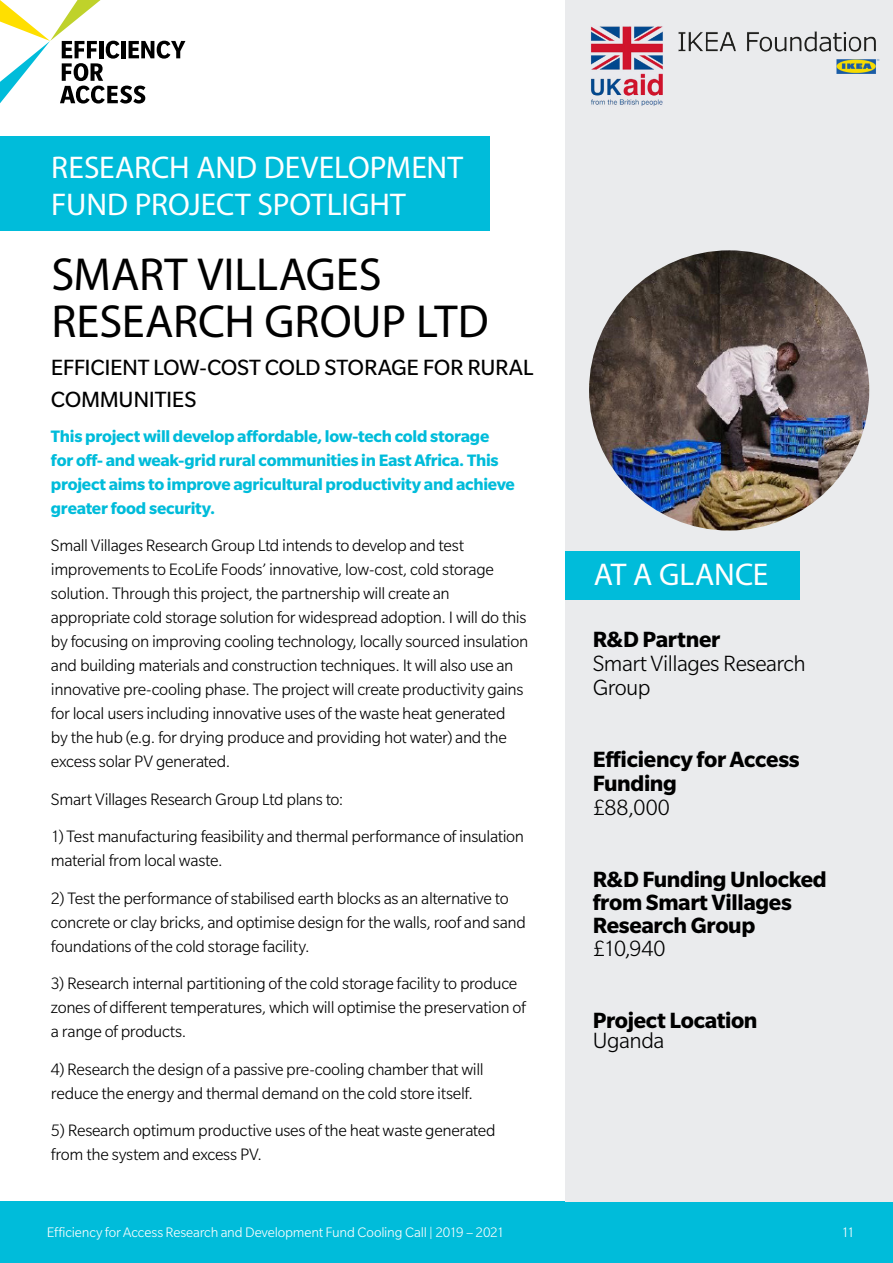
<style>
.page{position:relative;width:893px;height:1263px;background:#fff}
.page>*{position:absolute;margin:0;border:0;box-sizing:border-box;transform-origin:0 0}
.t1{font:46.5px/46.5px "Myriad Pro";color:#000}
.t2{font:31.5px/37.5px "Myriad Pro";color:#fff}
.t3{font:700 24px/22.8px "Slate Std";letter-spacing:-.015em;color:#000}
.t4{font:24px/31.5px "Slate Std";letter-spacing:-.015em;color:#000}
.t5{font:300 24px/23.9px "Slate Std";letter-spacing:-.02em;color:#000}
.t6{font:300 18px/24px "Slate Std";letter-spacing:-.02em;color:#000}
.t7{font:700 18px/24px "Slate Std";letter-spacing:-.015em;color:#00bcda}
.t8{font:300 15px "Slate Std";letter-spacing:-.01em;color:#fff}
</style>
<div class="page">
<div style="left:0;top:1202px;width:893px;height:61px;background:#00bcda"></div>
<div style="left:565px;top:0;width:328px;height:1202px;background:#eaebed"></div>
<img style="left:589px;top:250px;width:280px;height:280px;border-radius:140px">
<div style="left:565px;top:552px;width:235px;height:48px;background:#00bcda"></div>
<div style="left:0;top:137px;width:490px;height:94px;background:#00bcda"></div>
<svg style="left:0;top:0;width:185px;height:104px"></svg>
<img style="left:591px;top:26px;width:72px;height:80px">
<img style="left:678px;top:31px;width:202px;height:43px">
<h2 class="t2" style="left:51px;top:148px;width:413px">RESEARCH AND DEVELOPMENT<br>FUND PROJECT SPOTLIGHT</h2>
<h1 class="t1" style="left:51px;top:251px;width:439px">SMART VILLAGES<br>RESEARCH GROUP LTD</h1>
<h3 class="t4" style="left:51px;top:351px;width:484px">EFFICIENT LOW-COST COLD STORAGE FOR RURAL<br>COMMUNITIES</h3>
<p class="t7" style="left:51px;top:424px;width:465px">This project will develop affordable, low-tech cold storage for off- and weak-grid rural communities in East Africa. This project aims to improve agricultural productivity and achieve greater food security.</p>
<p class="t6" style="left:51px;top:533px;width:479px">Small Villages Research Group Ltd intends to develop and test improvements to EcoLife Foods’ innovative, low-cost, cold storage solution. Through this project, the partnership will create an appropriate cold storage solution for widespread adoption. I will do this by focusing on improving cooling technology, locally sourced insulation and building materials and construction techniques. It will also use an innovative pre-cooling phase. The project will create productivity gains for local users including innovative uses of the waste heat generated<br>by the hub (e.g. for drying produce and providing hot water) and the excess solar PV generated.</p>
<p class="t6" style="left:51px;top:787px;width:294px">Smart Villages Research Group Ltd plans to:</p>
<p class="t6" style="left:51px;top:824px;width:475px">1) Test manufacturing feasibility and thermal performance of insulation material from local waste.</p>
<p class="t6" style="left:51px;top:886px;width:477px">2) Test the performance of stabilised earth blocks as an alternative to concrete or clay bricks, and optimise design for the walls, roof and sand foundations of the cold storage facility.</p>
<p class="t6" style="left:51px;top:971px;width:476px">3) Research internal partitioning of the cold storage facility to produce zones of different temperatures, which will optimise the preservation of a range of products.</p>
<p class="t6" style="left:51px;top:1057px;width:434px">4) Research the design of a passive pre-cooling chamber that will reduce the energy and thermal demand on the cold store itself.</p>
<p class="t6" style="left:51px;top:1118px;width:446px">5) Research optimum productive uses of the heat waste generated from the system and excess PV.</p>
<h2 class="t2" style="left:594px;top:556px;width:176px">AT A GLANCE</h2>
<h3 class="t3" style="left:593px;top:628px;width:129px">R&amp;D Partner</h3>
<h3 class="t5" style="left:593px;top:652px;width:215px">Smart Villages Research<br>Group</h3>
<h3 class="t3" style="left:593px;top:747px;width:208px;line-height:23.9px">Efficiency for Access<br>Funding</h3>
<h3 class="t5" style="left:593px;top:796px;width:79px">£88,000</h3>
<h3 class="t3" style="left:593px;top:868px;width:235px">R&amp;D Funding Unlocked from Smart Villages<br>Research Group</h3>
<h3 class="t5" style="left:593px;top:936px;width:74px">£10,940</h3>
<h3 class="t3" style="left:593px;top:1008px;width:166px">Project Location</h3>
<h3 class="t5" style="left:593px;top:1028px;width:73px">Uganda</h3>
<p class="t8" style="left:47px;top:1224px;width:459px">Efficiency for Access Research and Development Fund Cooling Call | 2019 – 2021</p>
<p class="t8" style="left:841px;top:1224px;width:15px">11</p>
</div>
